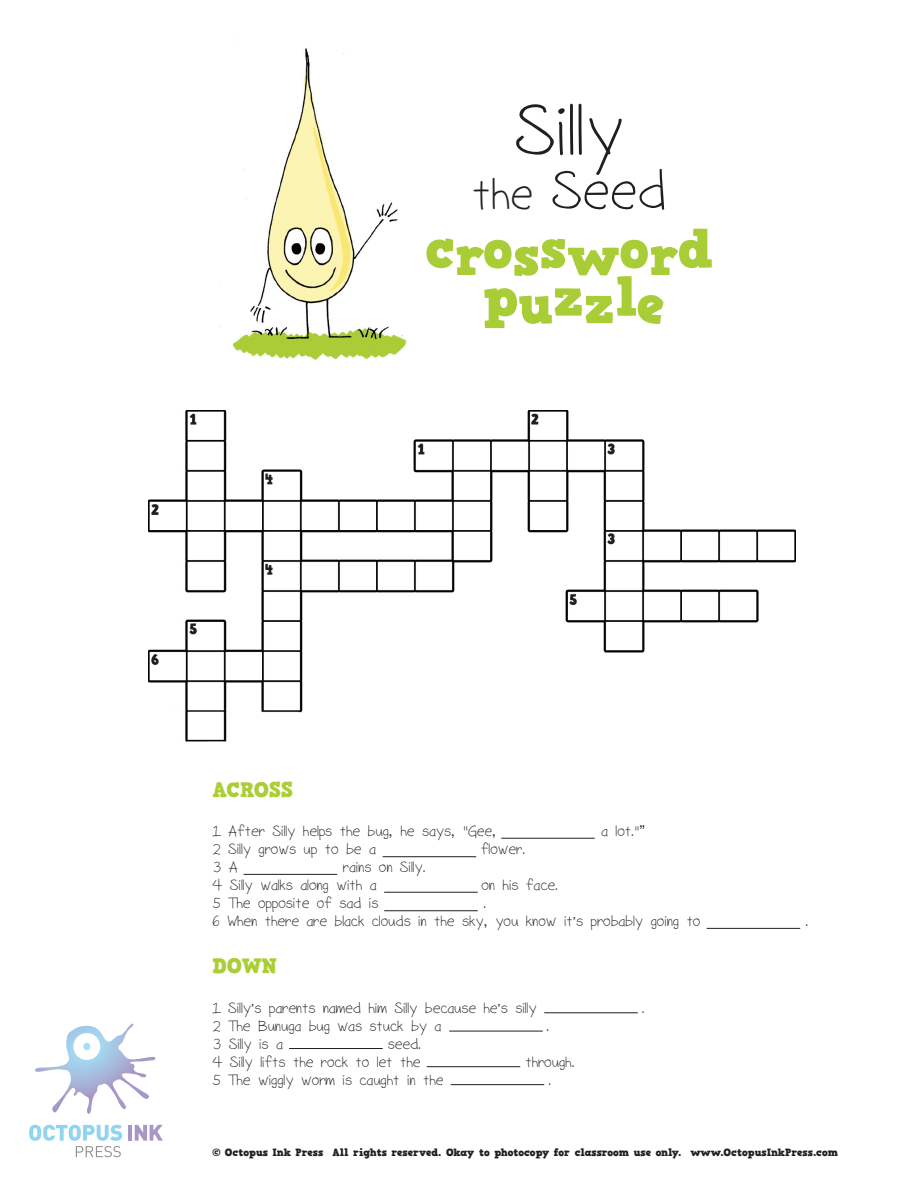
<style>
.page{position:relative;width:918px;height:1188px;background:#fff}
.page>*{position:absolute;margin:0;border:0;box-sizing:border-box;transform-origin:0 0}
.t1{font:72px "Sorbet LTD";color:#231f20}
.t2{font:54px "Sorbet LTD";color:#231f20}
.t3{font:21px "HVD Comic Serif Pro";color:#abce37}
.t4{font:15px "Sorbet LTD";color:#231f20}
.t5{font:10.5px "HVD Comic Serif Pro";color:#231f20}
.s1{font-size:45px}
</style>
<div class="page">
<hr style="left:501px;top:838px;width:94px;height:1px;background:#231f20">
<hr style="left:383px;top:856px;width:93px;height:1px;background:#231f20">
<hr style="left:244px;top:874px;width:93px;height:1px;background:#231f20">
<hr style="left:384px;top:892px;width:94px;height:1px;background:#231f20">
<hr style="left:384px;top:910px;width:94px;height:1px;background:#231f20">
<hr style="left:707px;top:928px;width:93px;height:1px;background:#231f20">
<hr style="left:544px;top:1012px;width:94px;height:1px;background:#231f20">
<hr style="left:449px;top:1031px;width:94px;height:1px;background:#231f20">
<hr style="left:289px;top:1048px;width:94px;height:1px;background:#231f20">
<hr style="left:427px;top:1066px;width:93px;height:1px;background:#231f20">
<hr style="left:451px;top:1084px;width:93px;height:1px;background:#231f20">
<hr style="left:128px;top:1125px;width:4px;height:16px;background:#a796c8">
<svg style="left:135px;top:1125px;width:28px;height:16px"></svg>
<svg style="left:29px;top:1125px;width:93px;height:32px"></svg>
<svg style="left:35px;top:1024px;width:121px;height:90px"></svg>
<img style="left:149px;top:410px;width:646px;height:332px">
<img style="left:219px;top:48px;width:188px;height:312px">
<svg style="left:426px;top:229px;width:286px;height:99px"></svg>
<p class="t1" style="left:514px;top:99px;width:111px">Silly</p>
<p class="t2" style="left:472px;top:167px;width:196px"><span class="s1">the</span> Seed</p>
<p class="t3" style="left:213px;top:775px;width:82px">ACROSS</p>
<p class="t4" style="left:213px;top:825px;width:285px">1 After Silly helps the bug, he says, "Gee,</p>
<p class="t4" style="left:601px;top:825px;width:48px">a lot."”</p>
<p class="t4" style="left:213px;top:843px;width:165px">2 Silly grows up to be a</p>
<p class="t4" style="left:481px;top:843px;width:46px">flower.</p>
<p class="t4" style="left:213px;top:861px;width:27px">3 A</p>
<p class="t4" style="left:343px;top:861px;width:85px">rains on Silly.</p>
<p class="t4" style="left:213px;top:879px;width:165px">4 Silly walks along with a</p>
<p class="t4" style="left:481px;top:879px;width:78px">on his face.</p>
<p class="t4" style="left:213px;top:897px;width:167px">5 The opposite of sad is</p>
<p class="t4" style="left:483px;top:897px;width:5px">.</p>
<p class="t4" style="left:213px;top:915px;width:489px">6 When there are black clouds in the sky, you know it’s probably going to</p>
<p class="t4" style="left:805px;top:915px;width:5px">.</p>
<p class="t3" style="left:213px;top:952px;width:66px">DOWN</p>
<p class="t4" style="left:213px;top:1001px;width:326px">1 Silly’s parents named him Silly because he’s silly</p>
<p class="t4" style="left:642px;top:1001px;width:5px">.</p>
<p class="t4" style="left:213px;top:1019px;width:230px">2 The Bunuga bug was stuck by a</p>
<p class="t4" style="left:546px;top:1019px;width:5px">.</p>
<p class="t4" style="left:213px;top:1037px;width:72px">3 Silly is a</p>
<p class="t4" style="left:388px;top:1037px;width:35px">seed.</p>
<p class="t4" style="left:213px;top:1055px;width:209px">4 Silly lifts the rock to let the</p>
<p class="t4" style="left:525px;top:1055px;width:51px">through.</p>
<p class="t4" style="left:213px;top:1073px;width:232px">5 The wiggly worm is caught in the</p>
<p class="t4" style="left:548px;top:1073px;width:5px">.</p>
<p class="t5" style="left:212px;top:1145px;width:627px">© Octopus Ink Press All rights reserved. Okay to photocopy for classroom use only. www.OctopusInkPress.com</p>
</div>
